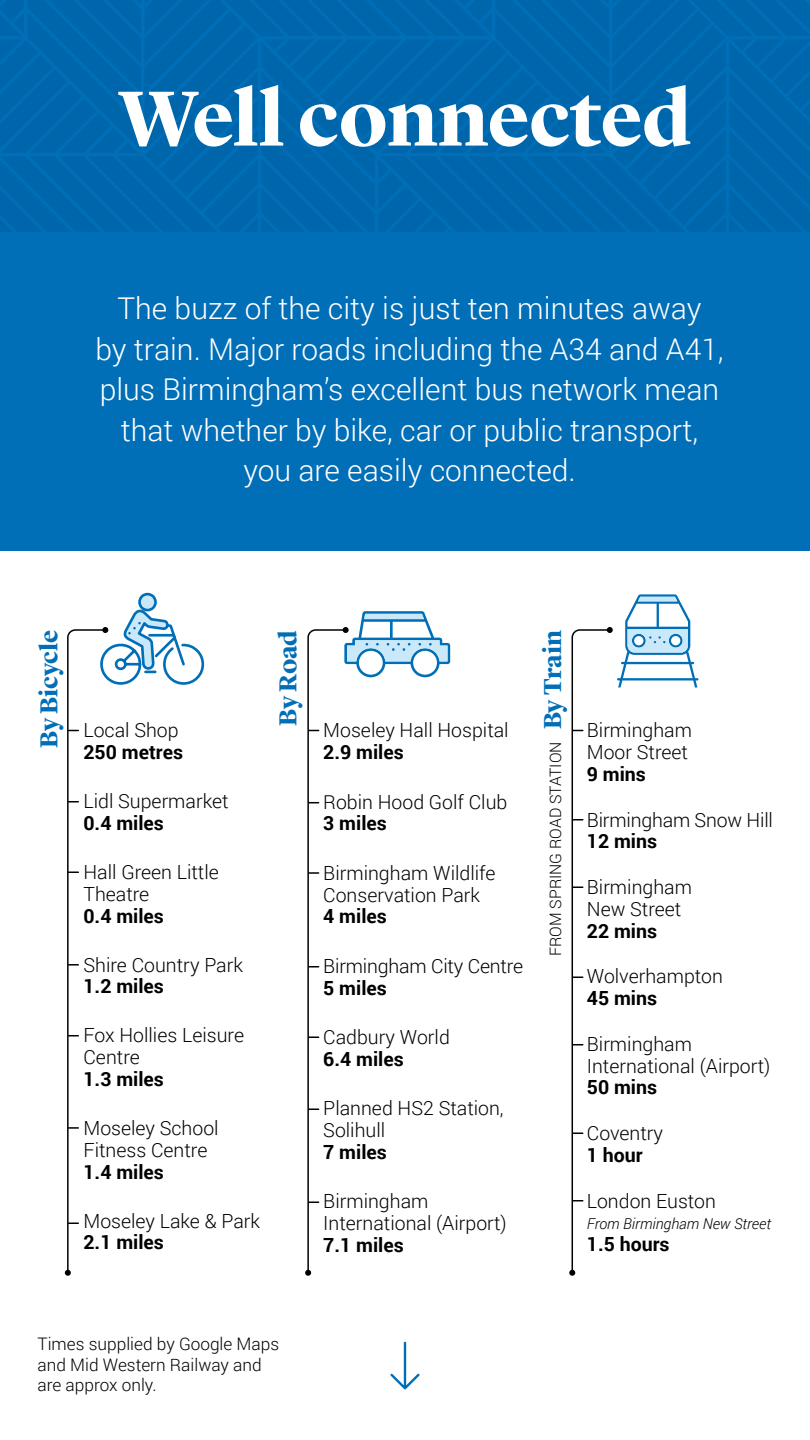
<style>
.page{position:relative;width:810px;height:1440px;background:#fff}
.page>*{position:absolute;margin:0;border:0;box-sizing:border-box;transform-origin:0 0}
.t1{font:700 81px "Lyon Display";letter-spacing:-.005em;color:#fff}
.t2{font:300 30px/40.5px "Roboto";color:#fff;text-align:center}
.t3{font:700 25.5px "Lyon Display";letter-spacing:-.005em;color:#006fb8}
.t4{font:300 19.5px/21.8px "Roboto";color:#000}
.t5{font:700 19.5px "Roboto";color:#000}
.t6{font:300 17.25px/20.7px "Roboto";color:#000}
.t7{font:300 15.75px "Roboto";color:#000}
.t8{font:italic 300 15px "Roboto";color:#000}
</style>
<div class="page">
<svg style="left:0;top:129px;width:434px;height:103px;background:#0067ad"></svg>
<svg style="left:434px;top:129px;width:376px;height:103px;background:#0067ad"></svg>
<svg style="left:0;top:0;width:810px;height:129px;background:#0067ad"></svg>
<div style="left:0;top:232px;width:810px;height:319px;background:#006fb8"></div>
<svg style="left:390px;top:1341px;width:30px;height:49px"></svg>
<svg style="left:569px;top:594px;width:129px;height:682px"></svg>
<svg style="left:305px;top:611px;width:145px;height:665px"></svg>
<svg style="left:65px;top:592px;width:140px;height:684px"></svg>
<h1 class="t1" style="left:118px;top:58px;width:575px">Well connected</h1>
<h2 class="t2" style="left:95px;top:288px;width:630px">The buzz of the city is just ten minutes away<br>by train. Major roads including the A34 and A41, plus Birmingham’s excellent bus network mean that whether by bike, car or public transport, you are easily connected.</h2>
<h3 class="t3" style="left:30px;top:748px;width:119px;rotate:-90deg">By Bicycle</h3>
<p class="t4" style="left:83px;top:719px;width:97px">Local Shop</p>
<p class="t5" style="left:83px;top:738px;width:101px">250 metres</p>
<p class="t4" style="left:83px;top:790px;width:147px">Lidl Supermarket</p>
<p class="t5" style="left:83px;top:809px;width:82px">0.4 miles</p>
<p class="t4" style="left:83px;top:861px;width:137px">Hall Green Little<br>Theatre</p>
<p class="t5" style="left:83px;top:902px;width:82px">0.4 miles</p>
<p class="t4" style="left:83px;top:953px;width:161px">Shire Country Park</p>
<p class="t5" style="left:83px;top:973px;width:82px">1.2 miles</p>
<p class="t4" style="left:83px;top:1024px;width:162px">Fox Hollies Leisure<br>Centre</p>
<p class="t5" style="left:83px;top:1065px;width:82px">1.3 miles</p>
<p class="t4" style="left:83px;top:1117px;width:137px">Moseley School<br>Fitness Centre</p>
<p class="t5" style="left:83px;top:1158px;width:82px">1.4 miles</p>
<p class="t4" style="left:83px;top:1209px;width:178px">Moseley Lake &amp; Park</p>
<p class="t5" style="left:83px;top:1229px;width:82px">2.1 miles</p>
<h3 class="t3" style="left:269px;top:726px;width:97px;rotate:-90deg">By Road</h3>
<h3 class="t3" style="left:534px;top:729px;width:101px;rotate:-90deg">By Train</h3>
<p class="t4" style="left:323px;top:719px;width:187px">Moseley Hall Hospital</p>
<p class="t5" style="left:323px;top:738px;width:82px">2.9 miles</p>
<p class="t4" style="left:323px;top:790px;width:186px">Robin Hood Golf Club</p>
<p class="t5" style="left:323px;top:810px;width:65px">3 miles</p>
<p class="t4" style="left:323px;top:861px;width:174px">Birmingham Wildlife<br>Conservation Park</p>
<p class="t5" style="left:323px;top:903px;width:65px">4 miles</p>
<p class="t4" style="left:323px;top:954px;width:201px">Birmingham City Centre</p>
<p class="t5" style="left:323px;top:974px;width:65px">5 miles</p>
<p class="t4" style="left:323px;top:1026px;width:128px">Cadbury World</p>
<p class="t5" style="left:323px;top:1045px;width:82px">6.4 miles</p>
<p class="t4" style="left:323px;top:1097px;width:182px">Planned HS2 Station,<br>Solihull</p>
<p class="t5" style="left:323px;top:1138px;width:65px">7 miles</p>
<p class="t4" style="left:323px;top:1190px;width:185px">Birmingham<br>International (Airport)</p>
<p class="t5" style="left:323px;top:1231px;width:82px">7.1 miles</p>
<p class="t7" style="left:545px;top:956px;width:216px;rotate:-90deg">FROM SPRING ROAD STATION</p>
<p class="t4" style="left:587px;top:719px;width:107px">Birmingham<br>Moor Street</p>
<p class="t5" style="left:587px;top:760px;width:61px">9 mins</p>
<p class="t4" style="left:587px;top:808px;width:188px">Birmingham Snow Hill</p>
<p class="t5" style="left:587px;top:828px;width:72px">12 mins</p>
<p class="t4" style="left:587px;top:876px;width:107px">Birmingham<br>New Street</p>
<p class="t5" style="left:587px;top:917px;width:72px">22 mins</p>
<p class="t4" style="left:587px;top:965px;width:138px">Wolverhampton</p>
<p class="t5" style="left:587px;top:984px;width:72px">45 mins</p>
<p class="t4" style="left:587px;top:1032px;width:185px">Birmingham<br>International (Airport)</p>
<p class="t5" style="left:587px;top:1074px;width:72px">50 mins</p>
<p class="t4" style="left:587px;top:1122px;width:78px">Coventry</p>
<p class="t5" style="left:587px;top:1141px;width:57px">1 hour</p>
<p class="t4" style="left:587px;top:1189px;width:131px">London Euston</p>
<p class="t8" style="left:587px;top:1214px;width:186px">From Birmingham New Street</p>
<p class="t5" style="left:587px;top:1230px;width:84px">1.5 hours</p>
<p class="t6" style="left:38px;top:1333px;width:243px">Times supplied by Google Maps and Mid Western Railway and are approx only.</p>
</div>
